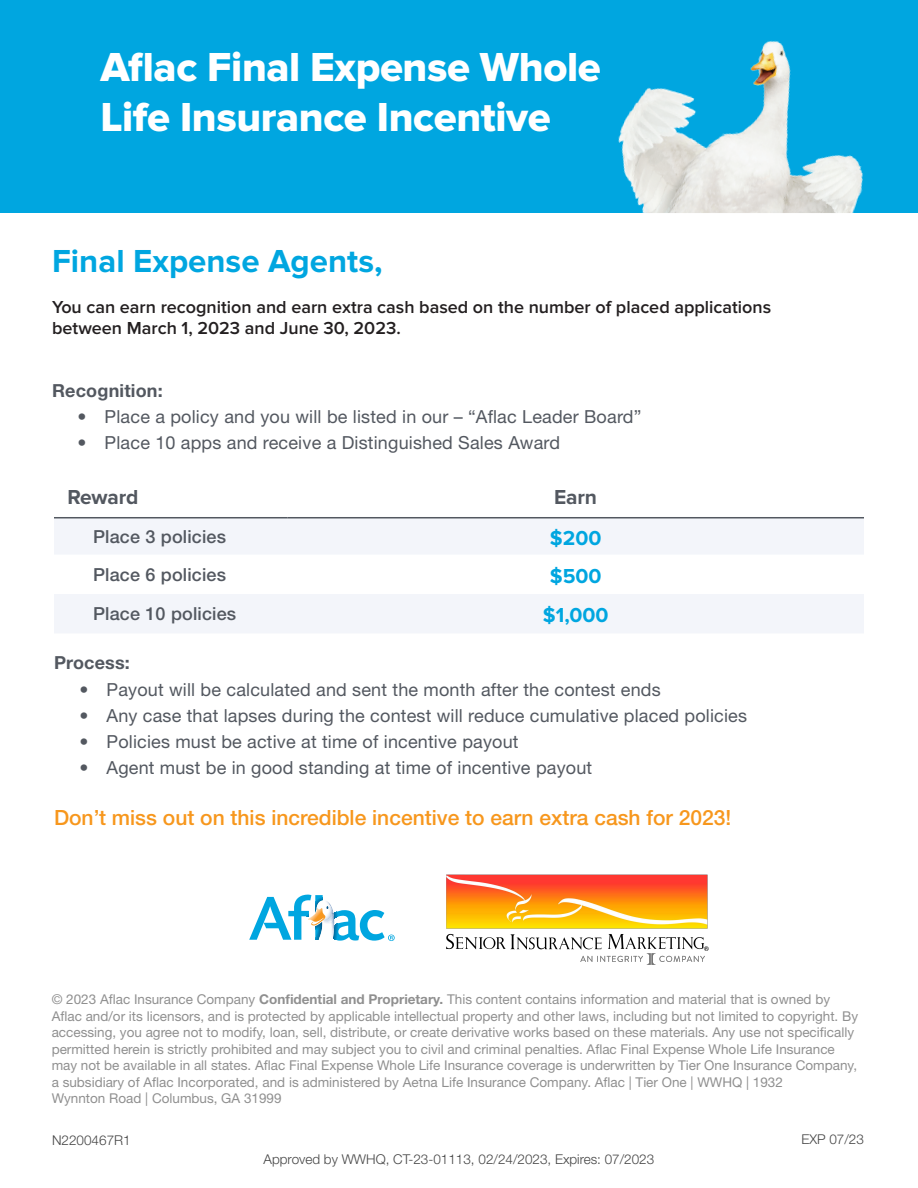
<style>
.page{position:relative;width:918px;height:1188px;background:#fff}
.page>*{position:absolute;margin:0;border:0;box-sizing:border-box;transform-origin:0 0}
.t1{font:42px/50.4px "Proxima Nova Extrabld";letter-spacing:-.01em;color:#fff}
.t2{font:700 33px "Proxima Nova";color:#00a6e0}
.t3{font:500 21px "Helvetica Neue LT Std";color:#f7971d}
.t4{font:700 21px "Proxima Nova";color:#00a6e0}
.t5{font:700 21px "Proxima Nova";letter-spacing:-.01em;color:#535860}
.t6{font:18px "Helvetica Neue LT Std";letter-spacing:.01em;color:#535860}
.t7{font:600 18px/21px "Proxima Nova";color:#231f20}
.t8{font:500 18px "Helvetica Neue LT Std";letter-spacing:.01em;color:#535860}
.t9{font:700 18px "Helvetica Neue LT Std";letter-spacing:.01em;color:#535860}
.t10{font:13.5px/16.5px "Helvetica Neue LT Std";color:#454545}
.t11{font:300 13.5px "Helvetica Neue LT Std";color:#454545}
.s1{font-weight:700}
</style>
<div class="page">
<div style="left:0;top:0;width:918px;height:213px;background:#00a6e0"></div>
<img style="left:618px;top:40px;width:245px;height:173px">
<svg style="left:54px;top:518px;width:810px;height:115px;fill:#f3f5fa"></svg>
<hr style="left:54px;top:517px;width:233px;height:1px;background:#535860">
<hr style="left:287px;top:517px;width:577px;height:1px;background:#535860">
<svg style="left:249px;top:895px;width:146px;height:46px"></svg>
<img style="left:446px;top:874px;width:262px;height:91px">
<h1 class="t1" style="left:100px;top:43px;width:502px">Aflac Final Expense Whole<br>Life Insurance Incentive</h1>
<h2 class="t2" style="left:52px;top:242px;width:332px">Final Expense Agents,</h2>
<h3 class="t7" style="left:52px;top:297px;width:721px">You can earn recognition and earn extra cash based on the number of placed applications between March 1, 2023 and June 30, 2023.</h3>
<h3 class="t9" style="left:52px;top:379px;width:112px">Recognition:</h3>
<h3 class="t6" style="left:78px;top:406px;width:565px">• Place a policy and you will be listed in our – “Aflac Leader Board”</h3>
<h3 class="t6" style="left:78px;top:432px;width:484px">• Place 10 apps and receive a Distinguished Sales Award</h3>
<h3 class="t5" style="left:68px;top:485px;width:72px">Reward</h3>
<h3 class="t5" style="left:554px;top:485px;width:44px">Earn</h3>
<h3 class="t8" style="left:93px;top:525px;width:135px">Place 3 policies</h3>
<h3 class="t4" style="left:550px;top:526px;width:53px">$200</h3>
<h3 class="t8" style="left:93px;top:564px;width:135px">Place 6 policies</h3>
<h3 class="t4" style="left:550px;top:564px;width:53px">$500</h3>
<h3 class="t8" style="left:93px;top:603px;width:145px">Place 10 policies</h3>
<h3 class="t4" style="left:543px;top:603px;width:67px">$1,000</h3>
<h3 class="t9" style="left:54px;top:652px;width:77px">Process:</h3>
<h3 class="t6" style="left:80px;top:679px;width:583px">• Payout will be calculated and sent the month after the contest ends</h3>
<h3 class="t6" style="left:80px;top:705px;width:669px">• Any case that lapses during the contest will reduce cumulative placed policies</h3>
<h3 class="t6" style="left:80px;top:731px;width:441px">• Policies must be active at time of incentive payout</h3>
<h3 class="t6" style="left:80px;top:757px;width:514px">• Agent must be in good standing at time of incentive payout</h3>
<h3 class="t3" style="left:54px;top:805px;width:679px">Don’t miss out on this incredible incentive to earn extra cash for 2023!</h3>
<p class="t10" style="left:52px;top:991px;width:808px">© 2023 Aflac Insurance Company <span class="s1">Confidential and Proprietary.</span> This content contains information and material that is owned by Aflac and/or its licensors, and is protected by applicable intellectual property and other laws, including but not limited to copyright. By accessing, you agree not to modify, loan, sell, distribute, or create derivative works based on these materials. Any use not specifically permitted herein is strictly prohibited and may subject you to civil and criminal penalties. Aflac Final Expense Whole Life Insurance may not be available in all states. Aflac Final Expense Whole Life Insurance coverage is underwritten by Tier One Insurance Company, a subsidiary of Aflac Incorporated, and is administered by Aetna Life Insurance Company. Aflac | Tier One | WWHQ | 1932<br>Wynnton Road | Columbus, GA 31999</p>
<p class="t11" style="left:52px;top:1132px;width:80px">N2200467R1</p>
<p class="t11" style="left:801px;top:1131px;width:64px">EXP 07/23</p>
<p class="t11" style="left:264px;top:1151px;width:392px">Approved by WWHQ, CT-23-01113, 02/24/2023, Expires: 07/2023</p>
</div>
